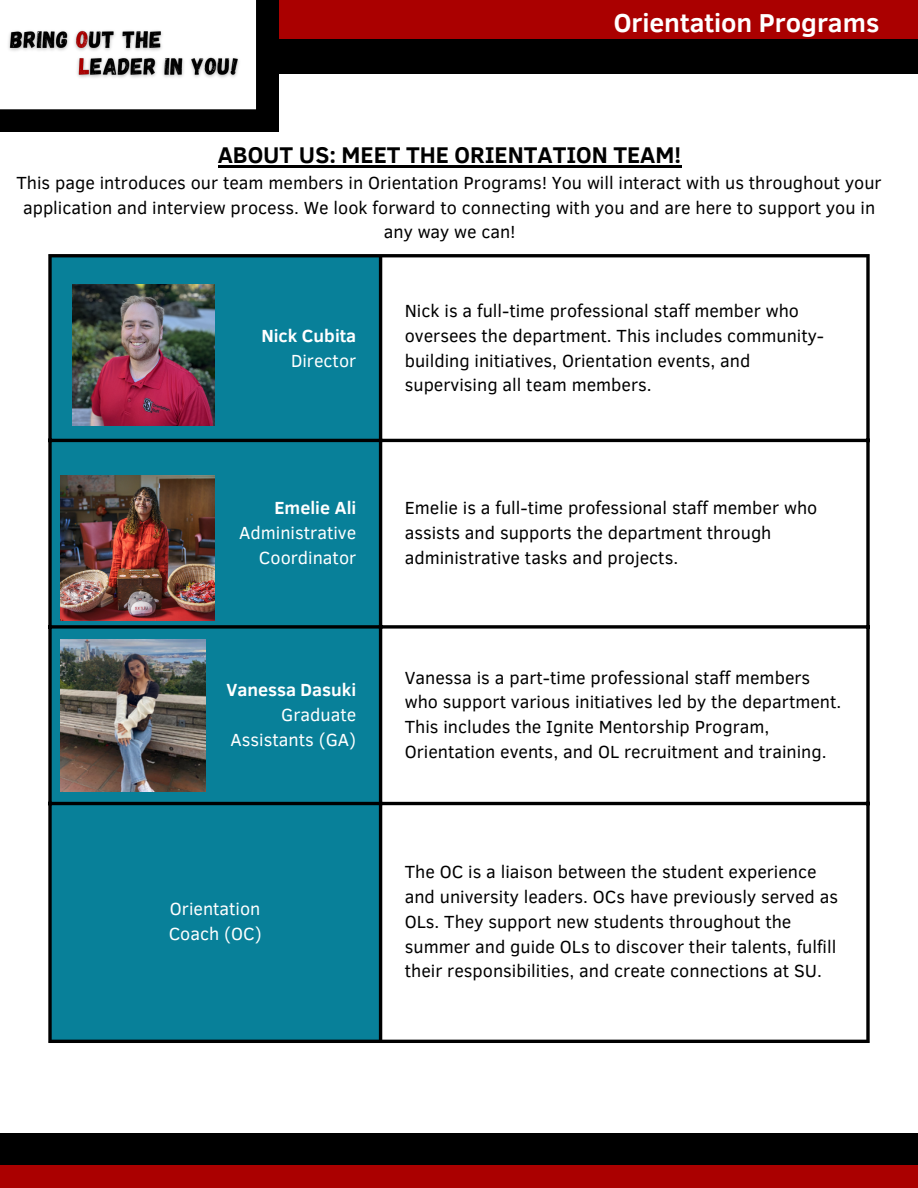
<style>
.page{position:relative;width:918px;height:1188px;background:#fff}
.page>*{position:absolute;margin:0;border:0;box-sizing:border-box;transform-origin:0 0}
.t1{font:700 26.55px "Clear Sans";color:#fff}
.t2{font:700 23.4px "Clear Sans";color:#000}
.t3{font:18px/24.8px "Clear Sans";color:#000}
.t4{font:18px "Clear Sans";color:#fff}
.t5{font:700 18px "Clear Sans";color:#fff}
</style>
<div class="page">
<div style="left:87px;top:39px;width:831px;height:35px;background:#000"></div>
<div style="left:0;top:1133px;width:918px;height:35px;background:#000"></div>
<div style="left:92px;top:0;width:826px;height:39px;background:#a00"></div>
<div style="left:0;top:1165px;width:918px;height:23px;background:#a00"></div>
<svg style="left:0;top:0;width:279px;height:131px"></svg>
<div style="left:52px;top:257px;width:327px;height:783px;background:#088099"></div>
<svg style="left:48px;top:257px;width:4px;height:783px;background:#141d1f"></svg>
<hr style="left:379px;top:257px;width:3px;height:783px;background:#000">
<svg style="left:866px;top:257px;width:4px;height:783px;background:#272727"></svg>
<hr style="left:48px;top:254px;width:822px;height:3px;background:#000">
<hr style="left:48px;top:439px;width:822px;height:3px;background:#000">
<svg style="left:48px;top:625px;width:822px;height:4px;background:#171f20"></svg>
<hr style="left:48px;top:802px;width:822px;height:3px;background:#000">
<hr style="left:48px;top:1040px;width:822px;height:3px;background:#000">
<img style="left:73px;top:284px;width:142px;height:142px">
<img style="left:60px;top:475px;width:154px;height:145px">
<img style="left:60px;top:640px;width:145px;height:152px">
<hr style="left:218px;top:165px;width:464px;height:2px;background:#000">
<img style="left:4px;top:24px;width:240px;height:58px">
<p class="t1" style="left:614px;top:3px;width:267px">Orientation Programs</p>
<p class="t2" style="left:218px;top:138px;width:465px">ABOUT US: MEET THE ORIENTATION TEAM!</p>
<p class="t3" style="left:17px;top:169px;width:867px;text-align:center">This page introduces our team members in Orientation Programs! You will interact with us throughout your application and interview process. We look forward to connecting with you and are here to support you in any way we can!</p>
<p class="t5" style="left:261px;top:322px;width:96px">Nick Cubita</p>
<p class="t4" style="left:291px;top:347px;width:67px">Director</p>
<p class="t5" style="left:275px;top:495px;width:83px">Emelie Ali</p>
<p class="t4" style="left:239px;top:519px;width:118px">Administrative</p>
<p class="t4" style="left:259px;top:544px;width:99px">Coordinator</p>
<p class="t5" style="left:227px;top:677px;width:131px">Vanessa Dasuki</p>
<p class="t4" style="left:281px;top:701px;width:77px">Graduate</p>
<p class="t4" style="left:231px;top:726px;width:127px">Assistants (GA)</p>
<p class="t4" style="left:170px;top:896px;width:92px">Orientation</p>
<p class="t4" style="left:169px;top:921px;width:95px">Coach (OC)</p>
<p class="t3" style="left:405px;top:297px;width:421px">Nick is a full-time professional staff member who oversees the department. This includes community&shy;building initiatives, Orientation events, and supervising all team members.</p>
<p class="t3" style="left:405px;top:495px;width:414px">Emelie is a full-time professional staff member who assists and supports the department through administrative tasks and projects.</p>
<p class="t3" style="left:405px;top:664px;width:438px">Vanessa is a part-time professional staff members who support various initiatives led by the department.<br>This includes the Ignite Mentorship Program, Orientation events, and OL recruitment and training.</p>
<p class="t3" style="left:405px;top:859px;width:435px">The OC is a liaison between the student experience and university leaders. OCs have previously served as OLs. They support new students throughout the summer and guide OLs to discover their talents, fulfill their responsibilities, and create connections at SU.</p>
</div>
